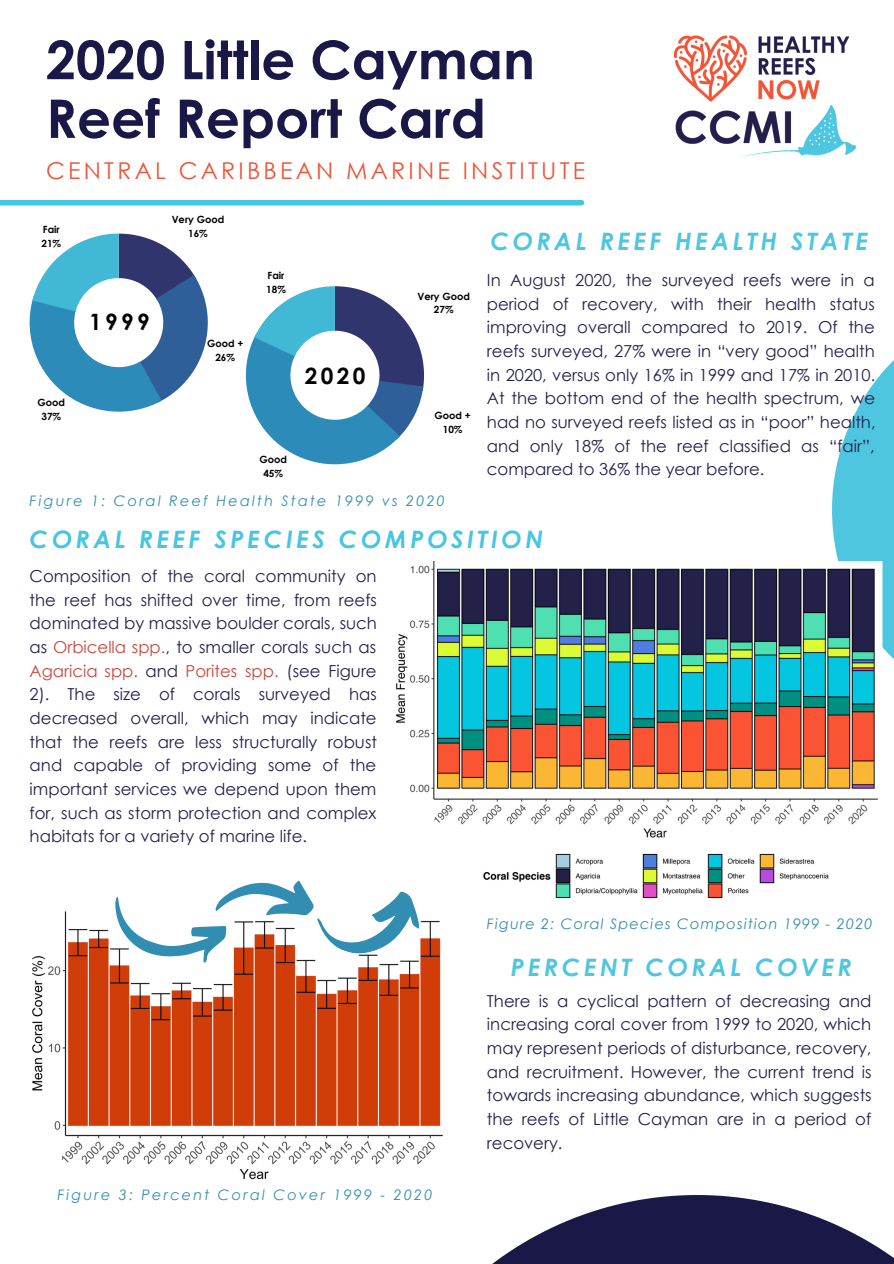
<style>
.page{position:relative;width:894px;height:1264px;background:#fff}
.page>*{position:absolute;margin:0;border:0;box-sizing:border-box;transform-origin:0 0}
.t1{font:700 53.25px/58.7px "Century Gothic";color:#191846}
.t2{font:italic 700 24px "Century Gothic";letter-spacing:.15em;color:#4fc6e0}
.t3{font:italic 700 24px "Century Gothic";letter-spacing:.15em;color:#48c5e2}
.t4{font:23.25px "Century Gothic";letter-spacing:.14em;color:#ef5437}
.t5{font:700 22.5px "Century Gothic";letter-spacing:.15em;color:#000}
.t6{font:16.5px/23.7px "Century Gothic";color:#23204a;text-align:justify}
.t7{font:italic 14.55px "Century Gothic";letter-spacing:.15em;color:#328db3}
.t8{font:italic 14.55px "Century Gothic";letter-spacing:.08em;color:#328db3}
.t9{font:700 9.9px "Century Gothic";color:#000}
.s1{color:#c94539}
</style>
<div class="page">
<svg style="left:832px;top:361px;width:61px;height:297px"></svg>
<img style="left:673px;top:35px;width:184px;height:122px">
<img style="left:396px;top:561px;width:486px;height:338px">
<svg style="left:30px;top:233px;width:178px;height:178px"></svg>
<svg style="left:246px;top:286px;width:178px;height:178px"></svg>
<div style="left:0;top:200px;width:581px;height:5px;background:#48c5e2"></div>
<img style="left:32px;top:911px;width:411px;height:269px">
<svg style="left:109px;top:869px;width:319px;height:101px"></svg>
<svg style="left:493px;top:1195px;width:400px;height:68px"></svg>
<p class="t1" style="left:46px;top:29px;width:490px">2020 Little Cayman<br>Reef Report Card</p>
<p class="t4" style="left:46px;top:156px;width:540px">CENTRAL CARIBBEAN MARINE INSTITUTE</p>
<p class="t9" style="left:43px;top:223px;width:18px">Fair</p>
<p class="t9" style="left:41px;top:236px;width:21px">21%</p>
<p class="t9" style="left:38px;top:396px;width:29px">Good</p>
<p class="t9" style="left:41px;top:410px;width:21px">37%</p>
<p class="t9" style="left:172px;top:213px;width:54px">Very Good</p>
<p class="t9" style="left:188px;top:227px;width:21px">16%</p>
<p class="t5" style="left:89px;top:307px;width:62px">1999</p>
<p class="t9" style="left:207px;top:337px;width:38px">Good +</p>
<p class="t9" style="left:215px;top:351px;width:21px">26%</p>
<p class="t9" style="left:267px;top:269px;width:18px">Fair</p>
<p class="t9" style="left:266px;top:283px;width:21px">18%</p>
<p class="t5" style="left:305px;top:361px;width:62px">2020</p>
<p class="t9" style="left:259px;top:453px;width:29px">Good</p>
<p class="t9" style="left:263px;top:467px;width:21px">45%</p>
<p class="t9" style="left:417px;top:290px;width:54px">Very Good</p>
<p class="t9" style="left:434px;top:303px;width:21px">27%</p>
<p class="t9" style="left:434px;top:409px;width:38px">Good +</p>
<p class="t9" style="left:442px;top:423px;width:21px">10%</p>
<p class="t7" style="left:30px;top:491px;width:416px">Figure 1: Coral Reef Health State 1999 vs 2020</p>
<p class="t2" style="left:490px;top:226px;width:379px">CORAL REEF HEALTH STATE</p>
<p class="t6" style="left:487px;top:268px;width:390px">In August 2020, the surveyed reefs were in a period of recovery, with their health status improving overall compared to 2019. Of the reefs surveyed, 27% were in “very good” health in 2020, versus only 16% in 1999 and 17% in 2010.<br>At the bottom end of the health spectrum, we had no surveyed reefs listed as in “poor” health, and only 18% of the reef classified as “fair”, compared to 36% the year before.</p>
<p class="t3" style="left:30px;top:524px;width:515px">CORAL REEF SPECIES COMPOSITION</p>
<p class="t6" style="left:30px;top:563px;width:349px">Composition of the coral community on the reef has shifted over time, from reefs dominated by massive boulder corals, such as <span class="s1">Orbicella spp.</span>, to smaller corals such as <span class="s1">Agaricia spp.</span> and <span class="s1">Porites spp.</span> (see Figure 2). The size of corals surveyed has decreased overall, which may indicate that the reefs are less structurally robust and capable of providing some of the important services we depend upon them for, such as storm protection and complex habitats for a variety of marine life.</p>
<p class="t7" style="left:57px;top:1185px;width:376px">Figure 3: Percent Coral Cover 1999 - 2020</p>
<p class="t8" style="left:487px;top:914px;width:387px">Figure 2: Coral Species Composition 1999 - 2020</p>
<p class="t2" style="left:511px;top:952px;width:342px">PERCENT CORAL COVER</p>
<p class="t6" style="left:487px;top:988px;width:386px">There is a cyclical pattern of decreasing and increasing coral cover from 1999 to 2020, which may represent periods of disturbance, recovery, and recruitment. However, the current trend is towards increasing abundance, which suggests the reefs of Little Cayman are in a period of recovery.</p>
</div>
